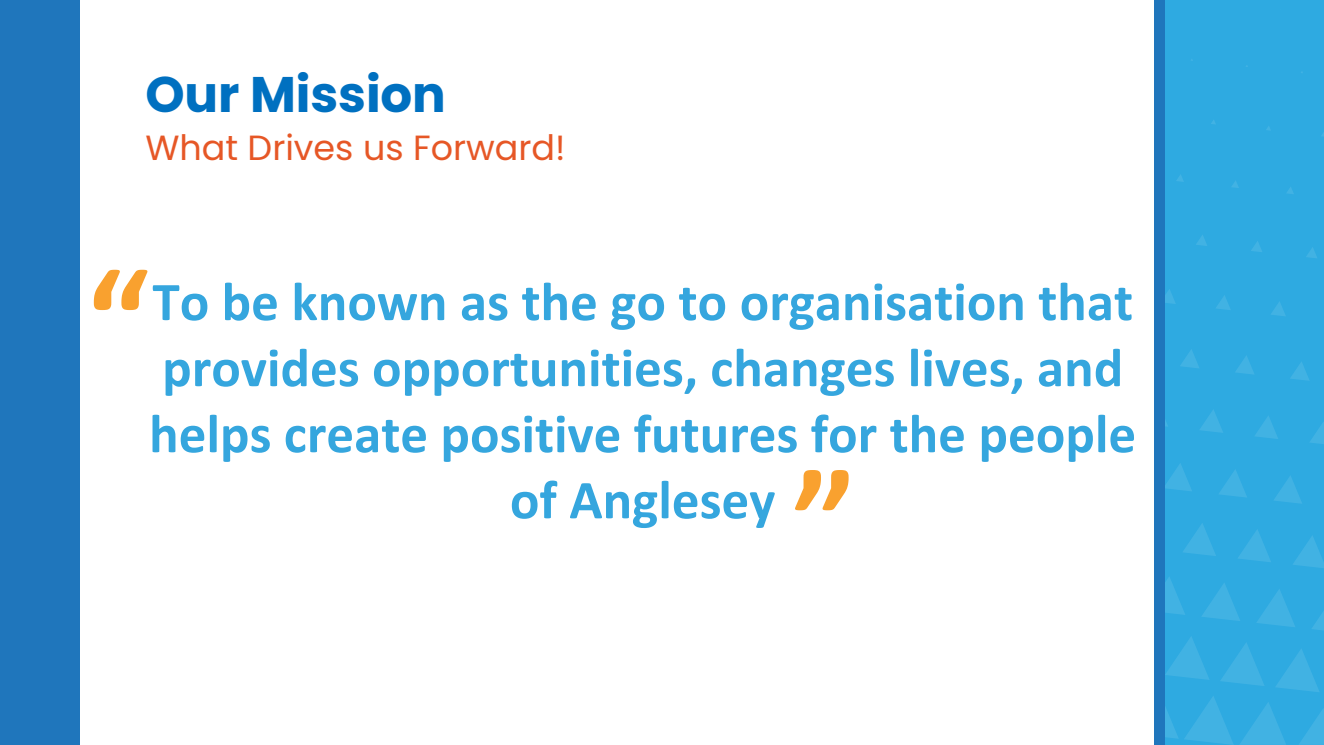
<style>
.page{position:relative;width:1324px;height:745px;background:#fff}
.page>*{position:absolute;margin:0;border:0;box-sizing:border-box;transform-origin:0 0}
.t1{font:700 143.75px "Calibri";color:#f9a12f}
.t2{font:700 55px/66px "Calibri";color:#35a6de;text-align:center}
.t3{font:700 50px "Poppins";letter-spacing:-.005em;color:#0070c0}
.t4{font:35px "Poppins";color:#e65726}
</style>
<div class="page">
<div style="left:0;top:0;width:80px;height:744px;background:#1f76bc"></div>
<div style="left:1155px;top:0;width:168px;height:744px;background:#2eaae1"></div>
<svg style="left:1164px;top:403px;width:4px;height:23px"></svg>
<svg style="left:1164px;top:288px;width:11px;height:16px"></svg>
<svg style="left:1176px;top:175px;width:7px;height:7px"></svg>
<svg style="left:1164px;top:462px;width:28px;height:29px"></svg>
<svg style="left:1180px;top:349px;width:19px;height:19px"></svg>
<svg style="left:1196px;top:235px;width:11px;height:11px"></svg>
<svg style="left:1183px;top:523px;width:33px;height:33px"></svg>
<svg style="left:1200px;top:410px;width:23px;height:23px"></svg>
<svg style="left:1216px;top:295px;width:14px;height:15px"></svg>
<svg style="left:1232px;top:181px;width:6px;height:7px"></svg>
<svg style="left:1219px;top:470px;width:28px;height:27px"></svg>
<svg style="left:1235px;top:356px;width:19px;height:18px"></svg>
<svg style="left:1251px;top:241px;width:11px;height:11px"></svg>
<svg style="left:1238px;top:529px;width:33px;height:33px"></svg>
<svg style="left:1255px;top:416px;width:23px;height:23px"></svg>
<svg style="left:1271px;top:302px;width:14px;height:14px"></svg>
<svg style="left:1287px;top:187px;width:6px;height:7px"></svg>
<svg style="left:1274px;top:476px;width:28px;height:27px"></svg>
<svg style="left:1290px;top:362px;width:19px;height:19px"></svg>
<svg style="left:1306px;top:247px;width:11px;height:11px"></svg>
<svg style="left:1293px;top:536px;width:30px;height:32px"></svg>
<svg style="left:1310px;top:423px;width:13px;height:21px"></svg>
<svg style="left:1164px;top:576px;width:159px;height:168px"></svg>
<div style="left:1154px;top:0;width:10px;height:744px;background:#1f76bc"></div>
<p class="t3" style="left:145px;top:65px;width:302px">Our Mission</p>
<p class="t4" style="left:145px;top:127px;width:422px">What Drives us Forward!</p>
<p class="t1" style="left:87px;top:218px;width:64px">“</p>
<p class="t2" style="left:149px;top:268px;width:988px">To be known as the go to organisation that provides opportunities, changes lives, and helps create positive futures for the people of Anglesey</p>
<p class="t1" style="left:855px;top:561px;width:64px;rotate:-180deg">“</p>
</div>
